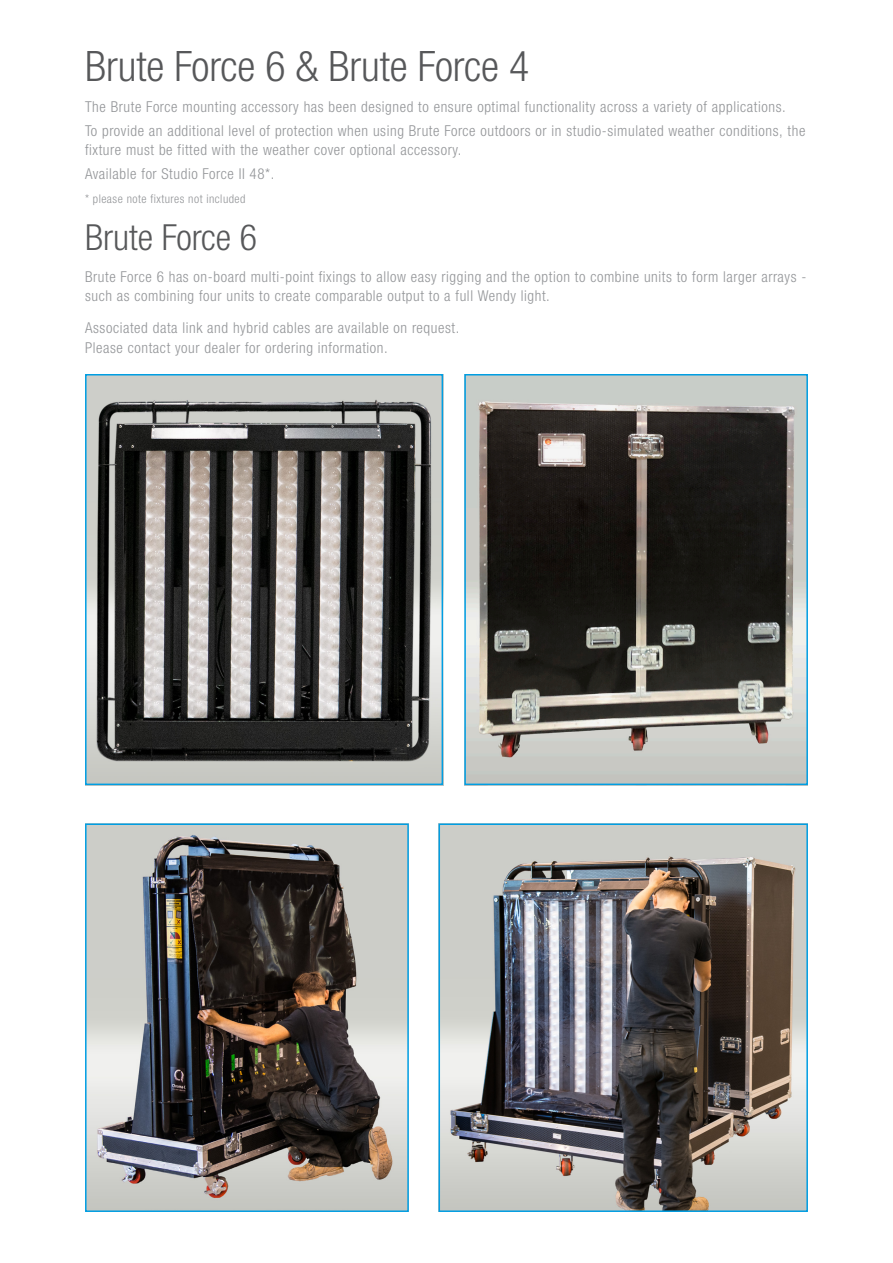
<style>
.page{position:relative;width:893px;height:1263px;background:#fff}
.page>*{position:absolute;margin:0;border:0;box-sizing:border-box;transform-origin:0 0}
.t1{font:300 condensed 42px "Helvetica Neue LTW1 G";color:#57585a}
.t2{font:300 condensed 36px "Helvetica Neue LTW1 G";color:#57585a}
.t3{font:300 condensed 15px/19.5px "Helvetica Neue LTW1 G";letter-spacing:.04em;color:#939598}
.t4{font:300 condensed 12px "Helvetica Neue LTW1 G";letter-spacing:.04em;color:#939598}
</style>
<div class="page">
<img style="left:88px;top:377px;width:352px;height:405px">
<div style="left:85px;top:374px;width:358px;height:411px;border:2px solid #009ee3"></div>
<img style="left:88px;top:826px;width:318px;height:383px">
<div style="left:85px;top:823px;width:324px;height:389px;border:2px solid #009ee3"></div>
<img style="left:467px;top:377px;width:338px;height:405px">
<div style="left:464px;top:374px;width:344px;height:411px;border:2px solid #009ee3"></div>
<img style="left:441px;top:826px;width:364px;height:383px">
<div style="left:438px;top:823px;width:370px;height:389px;border:2px solid #009ee3"></div>
<p class="t1" style="left:85px;top:42px;width:446px">Brute Force 6 &amp; Brute Force 4</p>
<p class="t3" style="left:85px;top:97px;width:702px">The Brute Force mounting accessory has been designed to ensure optimal functionality across a variety of applications.</p>
<p class="t3" style="left:85px;top:121px;width:722px">To provide an additional level of protection when using Brute Force outdoors or in studio-simulated weather conditions, the fixture must be fitted with the weather cover optional accessory.</p>
<p class="t3" style="left:85px;top:164px;width:191px">Available for Studio Force II 48*.</p>
<p class="t4" style="left:85px;top:192px;width:162px">* please note fixtures not included</p>
<p class="t2" style="left:85px;top:216px;width:174px">Brute Force 6</p>
<p class="t3" style="left:85px;top:267px;width:723px">Brute Force 6 has on-board multi-point fixings to allow easy rigging and the option to combine units to form larger arrays - such as combining four units to create comparable output to a full Wendy light.</p>
<p class="t3" style="left:85px;top:318px;width:376px">Associated data link and hybrid cables are available on request.</p>
<p class="t3" style="left:85px;top:338px;width:304px">Please contact your dealer for ordering information.</p>
</div>
